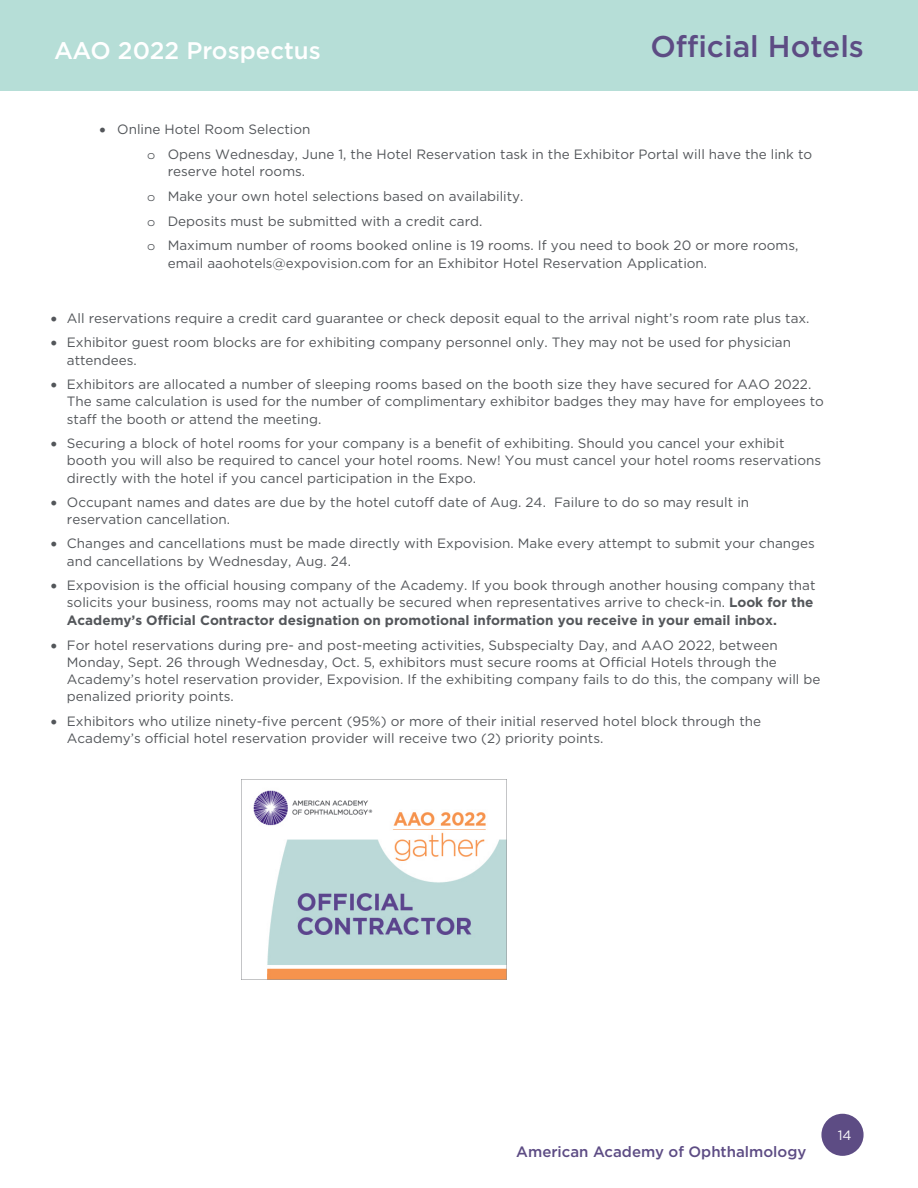
<style>
.page{position:relative;width:918px;height:1188px;background:#fff}
.page>*{position:absolute;margin:0;border:0;box-sizing:border-box;transform-origin:0 0}
.header_head{font:500 30px "Gotham";color:#5d4c84}
.t1{font:500 24px "Gotham";color:#fff}
.t2{font:500 15px "Gotham";color:#5d4c84}
.t3{font:13.5px/17.2px "Gotham";color:#53565a}
.t4{font:13.5px "Gotham";color:#fff}
.s1{font-family:"Courier Std"}
.s2{font-weight:700}
</style>
<div class="page">
<div style="left:821px;top:1114px;width:43px;height:42px;background:#5d4c84;border-radius:50%"></div>
<div style="left:0;top:0;width:918px;height:91px;background:#b6ded7"></div>
<img style="left:241px;top:780px;width:266px;height:199px">
<h2 class="t1" style="left:54px;top:35px;width:268px">AAO 2022 Prospectus</h2>
<p class="header_head" style="left:650px;top:27px;width:215px">Official Hotels</p>
<p class="t3" style="left:147px;top:117px;width:666px;line-height:24.6px;text-indent:-48px">• Online Hotel Room Selection<br><span class="s1">o</span> Opens Wednesday, June 1, the Hotel Reservation task in the Exhibitor Portal will have the link to</p>
<p class="t3" style="left:147px;top:159px;width:653px;line-height:24.8px;text-indent:20px">reserve hotel rooms.<br><span class="s1">o</span> Make your own hotel selections based on availability.<br><span class="s1">o</span> Deposits must be submitted with a credit card.<br><span class="s1">o</span> Maximum number of rooms booked online is 19 rooms. If you need to book 20 or more rooms,</p>
<p class="t3" style="left:168px;top:254px;width:541px">email aaohotels@expovision.com for an Exhibitor Hotel Reservation Application.</p>
<p class="t3" style="left:51px;top:309px;width:760px">• All reservations require a credit card guarantee or check deposit equal to the arrival night’s room rate plus tax.</p>
<p class="t3" style="left:67px;top:334px;width:726px;text-indent:-16px">• Exhibitor guest room blocks are for exhibiting company personnel only. They may not be used for physician attendees.</p>
<p class="t3" style="left:67px;top:375px;width:759px;text-indent:-16px">• Exhibitors are allocated a number of sleeping rooms based on the booth size they have secured for AAO 2022.<br>The same calculation is used for the number of complimentary exhibitor badges they may have for employees to staff the booth or attend the meeting.</p>
<p class="t3" style="left:67px;top:435px;width:756px;text-indent:-16px">• Securing a block of hotel rooms for your company is a benefit of exhibiting. Should you cancel your exhibit booth you will also be required to cancel your hotel rooms. New! You must cancel your hotel rooms reservations directly with the hotel if you cancel participation in the Expo.</p>
<p class="t3" style="left:67px;top:493px;width:684px;text-indent:-16px">• Occupant names and dates are due by the hotel cutoff date of Aug. 24. Failure to do so may result in reservation cancellation.</p>
<p class="t3" style="left:67px;top:535px;width:749px;text-indent:-16px">• Changes and cancellations must be made directly with Expovision. Make every attempt to submit your changes and cancellations by Wednesday, Aug. 24.</p>
<p class="t3" style="left:67px;top:577px;width:750px;text-indent:-16px">• Expovision is the official housing company of the Academy. If you book through another housing company that solicits your business, rooms may not actually be secured when representatives arrive to check-in. <span class="s2">Look for the<br>Academy’s Official Contractor designation on promotional information you receive in your email inbox.</span></p>
<p class="t3" style="left:67px;top:636px;width:755px;text-indent:-16px">• For hotel reservations during pre- and post-meeting activities, Subspecialty Day, and AAO 2022, between Monday, Sept. 26 through Wednesday, Oct. 5, exhibitors must secure rooms at Official Hotels through the Academy’s hotel reservation provider, Expovision. If the exhibiting company fails to do this, the company will be penalized priority points.</p>
<p class="t3" style="left:67px;top:712px;width:696px;text-indent:-16px">• Exhibitors who utilize ninety-five percent (95%) or more of their initial reserved hotel block through the<br>Academy’s official hotel reservation provider will receive two (2) priority points.</p>
<p class="t2" style="left:516px;top:1142px;width:292px">American Academy of Ophthalmology</p>
<p class="t4" style="left:838px;top:1127px;width:15px">14</p>
</div>
